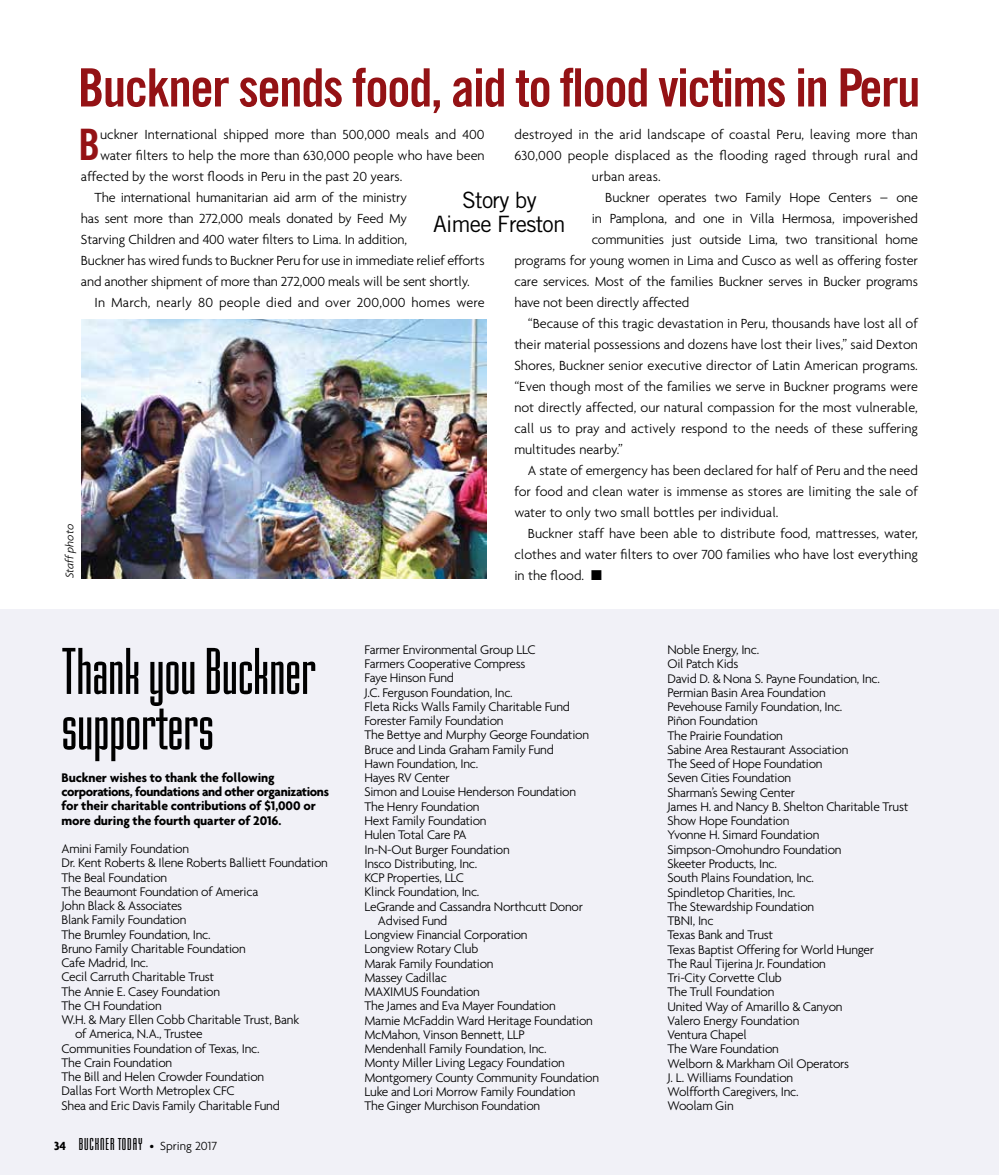
<style>
.page{position:relative;width:999px;height:1175px;background:#fff}
.page>*{position:absolute;margin:0;border:0;box-sizing:border-box;transform-origin:0 0}
.t1{font:69px/55.5px "Mekanik Plain";color:#000}
.t2{font:52.8px "Trade Gothic Bold Cond Twenty";letter-spacing:-.03em;color:#941215}
.t3{font:43.35px "Trade Gothic Bold Cond Twenty";color:#941215}
.t4{font:22.5px/24px "Trade Gothic";letter-spacing:-.03em;color:#000;text-align:center}
.t5{font:18px "Mekanik Plain";letter-spacing:.05em;color:#000}
.t6{font:300 14.25px "Agenda";color:#000}
.t7{font:300 13.5px/14.2px "Agenda";letter-spacing:-.02em;color:#000}
.t8{font:700 13.5px/14.2px "Agenda";letter-spacing:-.01em;color:#000}
.t9{font:italic 300 12px "Agenda";color:#000}
.s1{font-family:"Agenda";font-weight:700;font-size:12.75px}
.s2{font-family:"Agenda";font-weight:300;font-size:12.75px}
</style>
<div class="page">
<div style="left:0;top:609px;width:999px;height:565px;background:#f1f1f7"></div>
<img style="left:81px;top:319px;width:405px;height:259px">
<h2 class="t2" style="left:78px;top:56px;width:844px">Buckner sends food, aid to flood victims in Peru</h2>
<h3 class="t3" style="left:78px;top:118px;width:23px">B</h3>
<p class="t6" style="left:100px;top:126px;width:386px">uckner International shipped more than 500,000 meals and 400</p>
<p class="t6" style="left:514px;top:126px;width:405px">destroyed in the arid landscape of coastal Peru, leaving more than</p>
<p class="t6" style="left:514px;top:147px;width:405px">630,000 people displaced as the flooding raged through rural and</p>
<p class="t6" style="left:592px;top:168px;width:71px">urban areas.</p>
<p class="t6" style="left:605px;top:189px;width:314px">Buckner operates two Family Hope Centers – one</p>
<p class="t6" style="left:592px;top:210px;width:328px">in Pamplona, and one in Villa Hermosa, impoverished</p>
<p class="t6" style="left:592px;top:231px;width:328px">communities just outside Lima, two transitional home</p>
<p class="t6" style="left:514px;top:252px;width:405px">programs for young women in Lima and Cusco as well as offering foster</p>
<p class="t6" style="left:514px;top:273px;width:405px">care services. Most of the families Buckner serves in Bucker programs</p>
<p class="t6" style="left:514px;top:294px;width:177px">have not been directly affected</p>
<p class="t6" style="left:528px;top:315px;width:392px">“Because of this tragic devastation in Peru, thousands have lost all of</p>
<p class="t6" style="left:514px;top:336px;width:405px">their material possessions and dozens have lost their lives,” said Dexton</p>
<p class="t6" style="left:514px;top:357px;width:405px">Shores, Buckner senior executive director of Latin American programs.</p>
<p class="t6" style="left:514px;top:378px;width:405px">“Even though most of the families we serve in Buckner programs were</p>
<p class="t6" style="left:514px;top:399px;width:405px">not directly affected, our natural compassion for the most vulnerable,</p>
<p class="t6" style="left:514px;top:420px;width:405px">call us to pray and actively respond to the needs of these suffering</p>
<p class="t6" style="left:514px;top:441px;width:110px">multitudes nearby.”</p>
<p class="t6" style="left:528px;top:462px;width:392px">A state of emergency has been declared for half of Peru and the need</p>
<p class="t6" style="left:514px;top:483px;width:405px">for food and clean water is immense as stores are limiting the sale of</p>
<p class="t6" style="left:514px;top:504px;width:266px">water to only two small bottles per individual.</p>
<p class="t6" style="left:528px;top:525px;width:392px">Buckner staff have been able to distribute food, mattresses, water,</p>
<p class="t6" style="left:514px;top:546px;width:405px">clothes and water filters to over 700 families who have lost everything</p>
<p class="t6" style="left:514px;top:567px;width:89px">in the flood. ■</p>
<p class="t6" style="left:100px;top:147px;width:386px">water filters to help the more than 630,000 people who have been</p>
<p class="t6" style="left:81px;top:168px;width:323px">affected by the worst floods in Peru in the past 20 years.</p>
<p class="t6" style="left:94px;top:189px;width:314px">The international humanitarian aid arm of the ministry</p>
<p class="t6" style="left:81px;top:210px;width:328px">has sent more than 272,000 meals donated by Feed My</p>
<p class="t6" style="left:81px;top:231px;width:328px">Starving Children and 400 water filters to Lima. In addition,</p>
<p class="t6" style="left:81px;top:252px;width:405px">Buckner has wired funds to Buckner Peru for use in immediate relief efforts</p>
<p class="t6" style="left:81px;top:273px;width:390px">and another shipment of more than 272,000 meals will be sent shortly.</p>
<p class="t6" style="left:94px;top:294px;width:392px">In March, nearly 80 people died and over 200,000 homes were</p>
<h3 class="t4" style="left:433px;top:187px;width:134px">Story by<br>Aimee Freston</h3>
<p class="t9" style="left:63px;top:578px;width:56px;rotate:-90deg">Staff photo</p>
<h1 class="t1" style="left:62px;top:642px;width:256px">Thank you Buckner supporters</h1>
<p class="t8" style="left:62px;top:770px;width:269px">Buckner wishes to thank the following corporations, foundations and other organizations for their charitable contributions of $1,000 or more during the fourth quarter of 2016.</p>
<p class="t7" style="left:62px;top:841px;width:129px">Amini Family Foundation</p>
<p class="t7" style="left:62px;top:855px;width:268px">Dr. Kent Roberts &amp; Ilene Roberts Balliett Foundation</p>
<p class="t7" style="left:62px;top:870px;width:107px">The Beal Foundation</p>
<p class="t7" style="left:62px;top:884px;width:198px">The Beaumont Foundation of America</p>
<p class="t7" style="left:62px;top:898px;width:122px">John Black &amp; Associates</p>
<p class="t7" style="left:62px;top:912px;width:127px">Blank Family Foundation</p>
<p class="t7" style="left:62px;top:927px;width:151px">The Brumley Foundation, Inc.</p>
<p class="t7" style="left:62px;top:941px;width:186px">Bruno Family Charitable Foundation</p>
<p class="t7" style="left:62px;top:955px;width:88px">Cafe Madrid, Inc.</p>
<p class="t7" style="left:62px;top:969px;width:154px">Cecil Carruth Charitable Trust</p>
<p class="t7" style="left:62px;top:984px;width:160px">The Annie E. Casey Foundation</p>
<p class="t7" style="left:62px;top:998px;width:102px">The CH Foundation</p>
<p class="t7" style="left:62px;top:1012px;width:239px">W.H. &amp; Mary Ellen Cobb Charitable Trust, Bank</p>
<p class="t7" style="left:75px;top:1026px;width:129px">of America, N.A., Trustee</p>
<p class="t7" style="left:62px;top:1041px;width:200px">Communities Foundation of Texas, Inc.</p>
<p class="t7" style="left:62px;top:1055px;width:112px">The Crain Foundation</p>
<p class="t7" style="left:62px;top:1069px;width:204px">The Bill and Helen Crowder Foundation</p>
<p class="t7" style="left:62px;top:1083px;width:175px">Dallas Fort Worth Metroplex CFC</p>
<p class="t7" style="left:62px;top:1098px;width:220px">Shea and Eric Davis Family Charitable Fund</p>
<h3 class="t5" style="left:54px;top:1133px;width:165px"><span class="s1">34</span> BUCKNER TODAY <span class="s2">• Spring 2017</span></h3>
<p class="t7" style="left:364px;top:642px;width:173px">Farmer Environmental Group LLC</p>
<p class="t7" style="left:364px;top:656px;width:162px">Farmers Cooperative Compress</p>
<p class="t7" style="left:364px;top:670px;width:91px">Faye Hinson Fund</p>
<p class="t7" style="left:364px;top:685px;width:150px">J.C. Ferguson Foundation, Inc.</p>
<p class="t7" style="left:364px;top:699px;width:207px">Fleta Ricks Walls Family Charitable Fund</p>
<p class="t7" style="left:364px;top:713px;width:141px">Forester Family Foundation</p>
<p class="t7" style="left:364px;top:727px;width:226px">The Bettye and Murphy George Foundation</p>
<p class="t7" style="left:364px;top:742px;width:191px">Bruce and Linda Graham Family Fund</p>
<p class="t7" style="left:364px;top:756px;width:115px">Hawn Foundation, Inc.</p>
<p class="t7" style="left:364px;top:770px;width:87px">Hayes RV Center</p>
<p class="t7" style="left:364px;top:784px;width:213px">Simon and Louise Henderson Foundation</p>
<p class="t7" style="left:364px;top:799px;width:117px">The Henry Foundation</p>
<p class="t7" style="left:364px;top:813px;width:124px">Hext Family Foundation</p>
<p class="t7" style="left:364px;top:827px;width:104px">Hulen Total Care PA</p>
<p class="t7" style="left:364px;top:841px;width:147px">In-N-Out Burger Foundation</p>
<p class="t7" style="left:364px;top:856px;width:114px">Insco Distributing, Inc.</p>
<p class="t7" style="left:364px;top:870px;width:101px">KCP Properties, LLC</p>
<p class="t7" style="left:364px;top:884px;width:117px">Klinck Foundation, Inc.</p>
<p class="t7" style="left:364px;top:899px;width:220px">LeGrande and Cassandra Northcutt Donor</p>
<p class="t7" style="left:378px;top:913px;width:71px">Advised Fund</p>
<p class="t7" style="left:364px;top:927px;width:165px">Longview Financial Corporation</p>
<p class="t7" style="left:364px;top:941px;width:115px">Longview Rotary Club</p>
<p class="t7" style="left:364px;top:956px;width:131px">Marak Family Foundation</p>
<p class="t7" style="left:364px;top:970px;width:84px">Massey Cadillac</p>
<p class="t7" style="left:364px;top:984px;width:117px">MAXIMUS Foundation</p>
<p class="t7" style="left:364px;top:998px;width:193px">The James and Eva Mayer Foundation</p>
<p class="t7" style="left:364px;top:1013px;width:230px">Mamie McFaddin Ward Heritage Foundation</p>
<p class="t7" style="left:364px;top:1027px;width:162px">McMahon, Vinson Bennett, LLP</p>
<p class="t7" style="left:364px;top:1041px;width:184px">Mendenhall Family Foundation, Inc.</p>
<p class="t7" style="left:364px;top:1055px;width:202px">Monty Miller Living Legacy Foundation</p>
<p class="t7" style="left:364px;top:1070px;width:236px">Montgomery County Community Foundation</p>
<p class="t7" style="left:364px;top:1084px;width:212px">Luke and Lori Morrow Family Foundation</p>
<p class="t7" style="left:364px;top:1098px;width:177px">The Ginger Murchison Foundation</p>
<p class="t7" style="left:667px;top:642px;width:242px">Noble Energy, Inc.<br>Oil Patch Kids<br>David D. &amp; Nona S. Payne Foundation, Inc.<br>Permian Basin Area Foundation<br>Pevehouse Family Foundation, Inc.<br>Piñon Foundation<br>The Prairie Foundation<br>Sabine Area Restaurant Association<br>The Seed of Hope Foundation<br>Seven Cities Foundation<br>Sharman’s Sewing Center<br>James H. and Nancy B. Shelton Charitable Trust<br>Show Hope Foundation<br>Yvonne H. Simard Foundation<br>Simpson-Omohundro Foundation<br>Skeeter Products, Inc.<br>South Plains Foundation, Inc.<br>Spindletop Charities, Inc.<br>The Stewardship Foundation<br>TBNI, Inc<br>Texas Bank and Trust<br>Texas Baptist Offering for World Hunger<br>The Raul Tijerina Jr. Foundation<br>Tri-City Corvette Club<br>The Trull Foundation<br>United Way of Amarillo &amp; Canyon<br>Valero Energy Foundation<br>Ventura Chapel<br>The Ware Foundation<br>Welborn &amp; Markham Oil Operators<br>J. L. Williams Foundation<br>Wolfforth Caregivers, Inc.<br>Woolam Gin</p>
</div>
